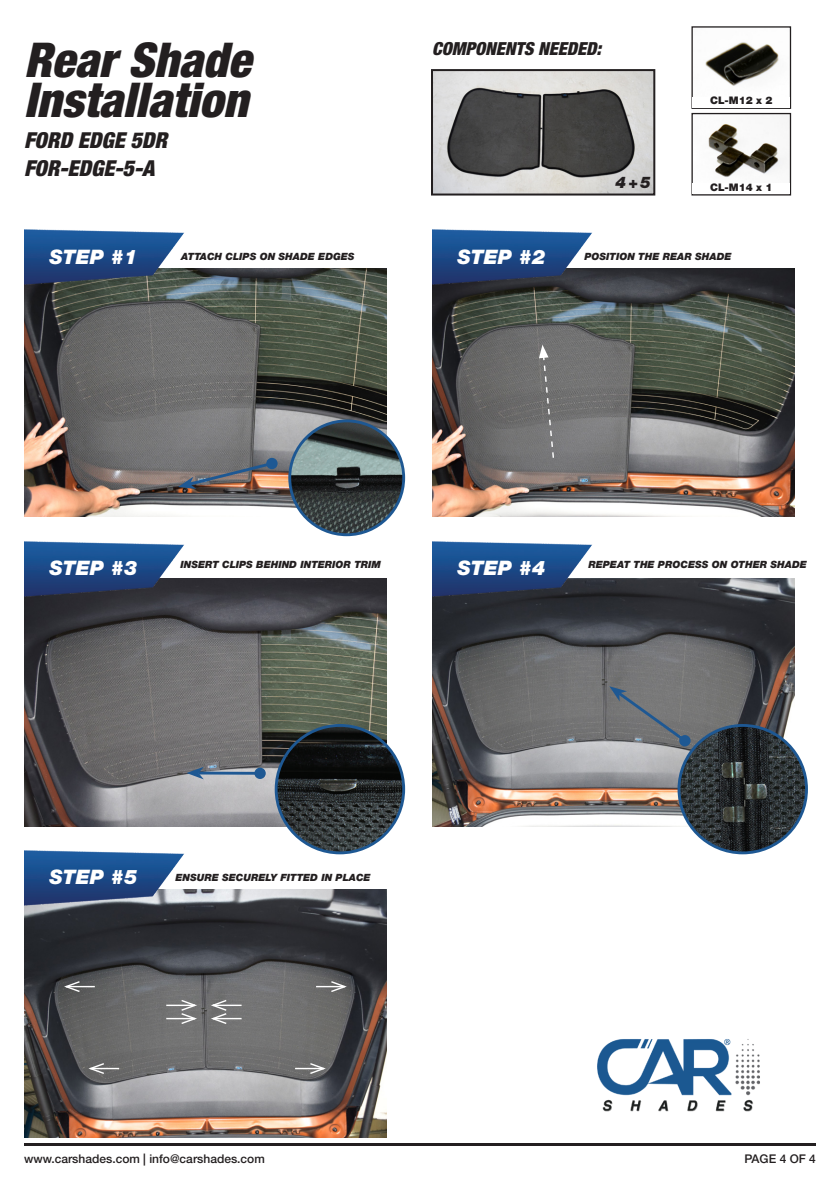
<style>
.page{position:relative;width:840px;height:1191px;background:#fff}
.page>*{position:absolute;margin:0;border:0;box-sizing:border-box;transform-origin:0 0}
.t1{font:italic 900 condensed 48px "Helvetica Neue LT Std";color:#231f20}
.t2{font:italic 900 condensed 22px "Helvetica Neue LT Std";color:#231f20}
.t3{font:italic 900 20px "Helvetica Neue LT Std";color:#fff}
.t4{font:italic 900 condensed 18px "Helvetica Neue LT Std";color:#231f20}
.t5{font:italic 900 16px "Helvetica Neue LT Std";color:#231f20}
.t6{font:500 12px "Helvetica Neue LT Std";color:#231f20}
.t7{font:900 10.4px "Helvetica Neue LT Std";color:#231f20}
.t8{font:italic 900 10px "Helvetica Neue LT Std";color:#231f20}
</style>
<div class="page">
<img style="left:24px;top:268px;width:362px;height:248px">
<img style="left:432px;top:268px;width:362px;height:248px">
<img style="left:24px;top:579px;width:362px;height:247px">
<img style="left:432px;top:579px;width:362px;height:247px">
<img style="left:24px;top:889px;width:362px;height:248px">
<img style="left:24px;top:229px;width:160px;height:61px">
<img style="left:432px;top:229px;width:160px;height:61px">
<img style="left:24px;top:541px;width:160px;height:60px">
<img style="left:432px;top:541px;width:160px;height:60px">
<img style="left:24px;top:850px;width:160px;height:60px">
<img style="left:705px;top:42px;width:74px;height:44px">
<div style="left:691px;top:26px;width:99px;height:83px;border:1px solid #231f20"></div>
<img style="left:708px;top:115px;width:79px;height:63px">
<div style="left:691px;top:113px;width:99px;height:82px;border:1px solid #231f20"></div>
<img style="left:434px;top:72px;width:218px;height:120px">
<div style="left:431px;top:69px;width:224px;height:126px;border:2px solid #231f20"></div>
<hr style="left:24px;top:1143px;width:791px;height:2px;background:#231f20">
<hr style="left:198px;top:771px;width:62px;height:3px;background:#1e5893">
<svg style="left:186px;top:766px;width:18px;height:13px"></svg>
<div style="left:254px;top:767px;width:11px;height:12px;background:#1e5893;border-radius:50%"></div>
<svg style="left:538px;top:345px;width:16px;height:114px;background:#7d7d7d"></svg>
<img style="left:276px;top:725px;width:127px;height:128px;border-radius:64px">
<div style="left:274px;top:724px;width:131px;height:130px;border:3px solid #1e5893;border-radius:50%"></div>
<img style="left:678px;top:725px;width:128px;height:128px;border-radius:64px">
<div style="left:677px;top:724px;width:130px;height:130px;border:3px solid #1e5893;border-radius:50%"></div>
<img style="left:289px;top:421px;width:114px;height:114px;border-radius:57px">
<div style="left:288px;top:419px;width:117px;height:117px;border:3px solid #1e5893;border-radius:50%"></div>
<div style="left:692px;top:97px;width:97px;height:11px;background:#fff"></div>
<div style="left:692px;top:183px;width:97px;height:11px;background:#fff"></div>
<svg style="left:316px;top:980px;width:32px;height:13px"></svg>
<hr style="left:90px;top:1067px;width:29px;height:2px;background:#fff">
<svg style="left:86px;top:1061px;width:20px;height:14px"></svg>
<svg style="left:209px;top:998px;width:32px;height:27px"></svg>
<hr style="left:295px;top:1067px;width:28px;height:2px;background:#fff">
<svg style="left:308px;top:1061px;width:20px;height:14px"></svg>
<svg style="left:62px;top:980px;width:33px;height:13px"></svg>
<svg style="left:166px;top:998px;width:33px;height:27px"></svg>
<img style="left:597px;top:1039px;width:163px;height:73px">
<svg style="left:178px;top:460px;width:97px;height:29px;background:#7c716e"></svg>
<div style="left:266px;top:458px;width:11px;height:11px;background:#1e5893;border-radius:50%"></div>
<svg style="left:609px;top:686px;width:79px;height:58px;background:#717579"></svg>
<div style="left:678px;top:735px;width:12px;height:11px;background:#1e5893;border-radius:50%"></div>
<p class="t1" style="left:24px;top:30px;width:228px">Rear Shade</p>
<p class="t1" style="left:24px;top:70px;width:226px">Installation</p>
<p class="t2" style="left:24px;top:126px;width:145px">FORD EDGE 5DR</p>
<p class="t2" style="left:24px;top:154px;width:132px">FOR-EDGE-5-A</p>
<p class="t4" style="left:432px;top:38px;width:170px">COMPONENTS NEEDED:</p>
<p class="t5" style="left:615px;top:173px;width:37px">4 + 5</p>
<p class="t7" style="left:709px;top:94px;width:64px">CL-M12 x 2</p>
<p class="t7" style="left:709px;top:181px;width:64px">CL-M14 x 1</p>
<p class="t3" style="left:49px;top:244px;width:89px">STEP #1</p>
<p class="t3" style="left:457px;top:244px;width:89px">STEP #2</p>
<p class="t8" style="left:181px;top:250px;width:175px">ATTACH CLIPS ON SHADE EDGES</p>
<p class="t8" style="left:584px;top:250px;width:148px">POSITION THE REAR SHADE</p>
<p class="t3" style="left:49px;top:555px;width:89px">STEP #3</p>
<p class="t3" style="left:457px;top:555px;width:89px">STEP #4</p>
<p class="t8" style="left:180px;top:558px;width:202px">INSERT CLIPS BEHIND INTERIOR TRIM</p>
<p class="t8" style="left:588px;top:558px;width:220px">REPEAT THE PROCESS ON OTHER SHADE</p>
<p class="t3" style="left:49px;top:864px;width:89px">STEP #5</p>
<p class="t8" style="left:175px;top:871px;width:197px">ENSURE SECURELY FITTED IN PLACE</p>
<p class="t6" style="left:24px;top:1152px;width:242px">www.carshades.com | info@carshades.com</p>
<p class="t6" style="left:744px;top:1152px;width:73px">PAGE 4 OF 4</p>
</div>
